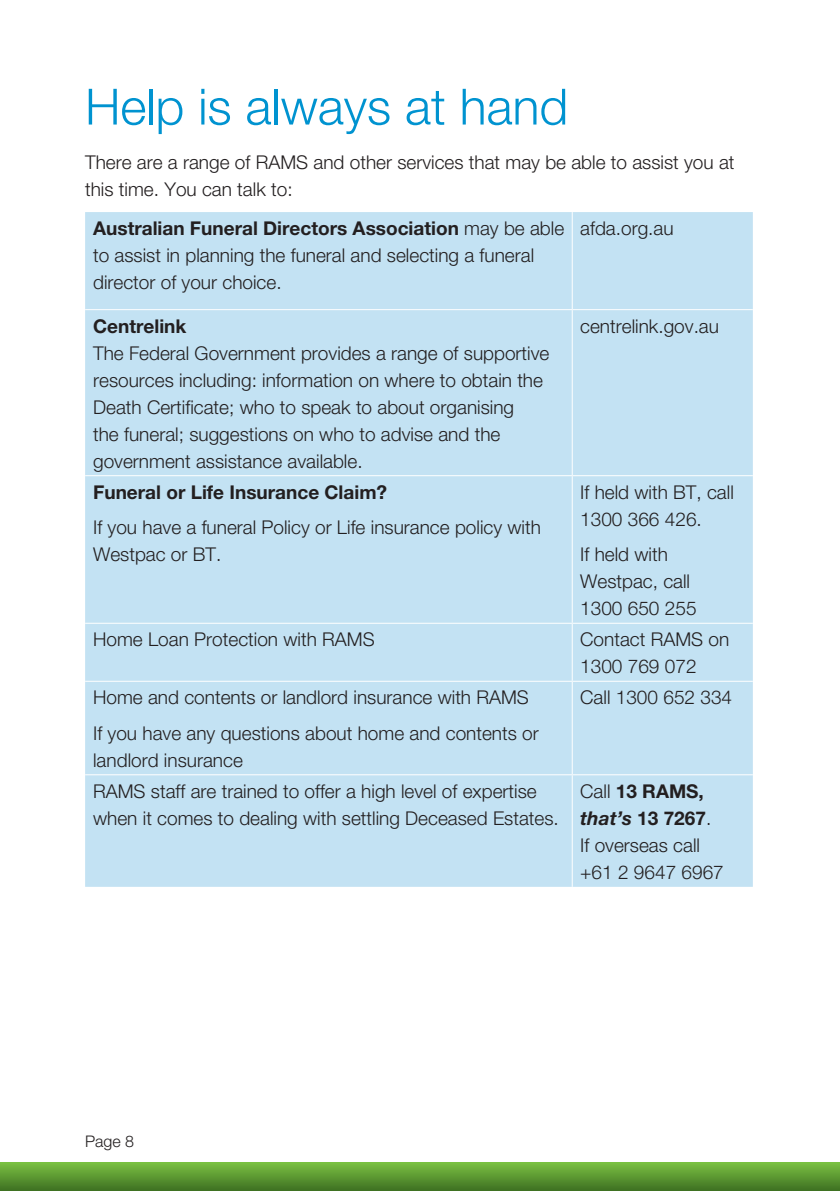
<style>
.page{position:relative;width:840px;height:1191px;background:#fff}
.page>*{position:absolute;margin:0;border:0;box-sizing:border-box;transform-origin:0 0}
.t1{font:300 50px "Helvetica Neue";color:#0093d0}
.t2{font:300 19px/27px "Helvetica Neue";color:#231f20}
.t3{font:700 19px "Helvetica Neue";color:#231f20}
.t4{font:300 16px "Helvetica Neue";color:#231f20}
.s1{font-weight:700}
.s2{font-weight:700;font-style:italic}
</style>
<div class="page">
<svg style="left:0;top:1162px;width:839px;height:29px;background:#5c9932"></svg>
<div style="left:85px;top:212px;width:667px;height:675px;background:#c3e2f3"></div>
<hr style="left:571px;top:212px;width:1px;height:97px;background:#fff">
<hr style="left:85px;top:309px;width:487px;height:1px;background:#fff">
<hr style="left:572px;top:309px;width:180px;height:1px;background:#fff">
<hr style="left:571px;top:310px;width:1px;height:165px;background:#fff">
<hr style="left:85px;top:475px;width:487px;height:1px;background:#fff">
<hr style="left:572px;top:475px;width:180px;height:1px;background:#fff">
<hr style="left:571px;top:476px;width:1px;height:147px;background:#fff">
<hr style="left:85px;top:623px;width:487px;height:1px;background:#fff">
<hr style="left:572px;top:623px;width:180px;height:1px;background:#fff">
<hr style="left:571px;top:624px;width:1px;height:57px;background:#fff">
<hr style="left:85px;top:681px;width:487px;height:1px;background:#fff">
<hr style="left:572px;top:681px;width:180px;height:1px;background:#fff">
<hr style="left:571px;top:682px;width:1px;height:92px;background:#fff">
<hr style="left:85px;top:774px;width:487px;height:1px;background:#fff">
<hr style="left:572px;top:774px;width:180px;height:1px;background:#fff">
<hr style="left:571px;top:775px;width:1px;height:112px;background:#fff">
<h1 class="t1" style="left:85px;top:76px;width:484px">Help is always at hand</h1>
<p class="t2" style="left:85px;top:148px;width:650px">There are a range of RAMS and other services that may be able to assist you at this time. You can talk to:</p>
<p class="t2" style="left:93px;top:214px;width:472px"><span class="s1">Australian Funeral Directors Association</span> may be able to assist in planning the funeral and selecting a funeral director of your choice.</p>
<p class="t2" style="left:580px;top:214px;width:95px">afda.org.au</p>
<p class="t3" style="left:93px;top:314px;width:95px">Centrelink</p>
<p class="t2" style="left:93px;top:339px;width:457px">The Federal Government provides a range of supportive resources including: information on where to obtain the Death Certificate; who to speak to about organising<br>the funeral; suggestions on who to advise and the government assistance available.</p>
<p class="t2" style="left:580px;top:312px;width:140px">centrelink.gov.au</p>
<p class="t3" style="left:93px;top:480px;width:295px">Funeral or Life Insurance Claim?</p>
<p class="t2" style="left:93px;top:513px;width:449px">If you have a funeral Policy or Life insurance policy with<br>Westpac or BT.</p>
<p class="t2" style="left:580px;top:478px;width:155px">If held with BT, call<br>1300 366 426.</p>
<p class="t2" style="left:580px;top:540px;width:118px">If held with<br>Westpac, call<br>1300 650 255</p>
<p class="t2" style="left:93px;top:625px;width:283px">Home Loan Protection with RAMS</p>
<p class="t2" style="left:580px;top:625px;width:150px">Contact RAMS on<br>1300 769 072</p>
<p class="t2" style="left:93px;top:679px;width:447px;line-height:35.6px">Home and contents or landlord insurance with RAMS<br>If you have any questions about home and contents or</p>
<p class="t2" style="left:93px;top:746px;width:151px">landlord insurance</p>
<p class="t2" style="left:580px;top:683px;width:153px">Call 1300 652 334</p>
<p class="t2" style="left:93px;top:777px;width:467px">RAMS staff are trained to offer a high level of expertise when it comes to dealing with settling Deceased Estates.</p>
<p class="t2" style="left:580px;top:777px;width:145px">Call <span class="s1">13 RAMS, </span><span class="s2">that’s</span> <span class="s1">13 7267</span>.<br>If overseas call +61 2 9647 6967</p>
<p class="t4" style="left:85px;top:1131px;width:50px">Page 8</p>
</div>
